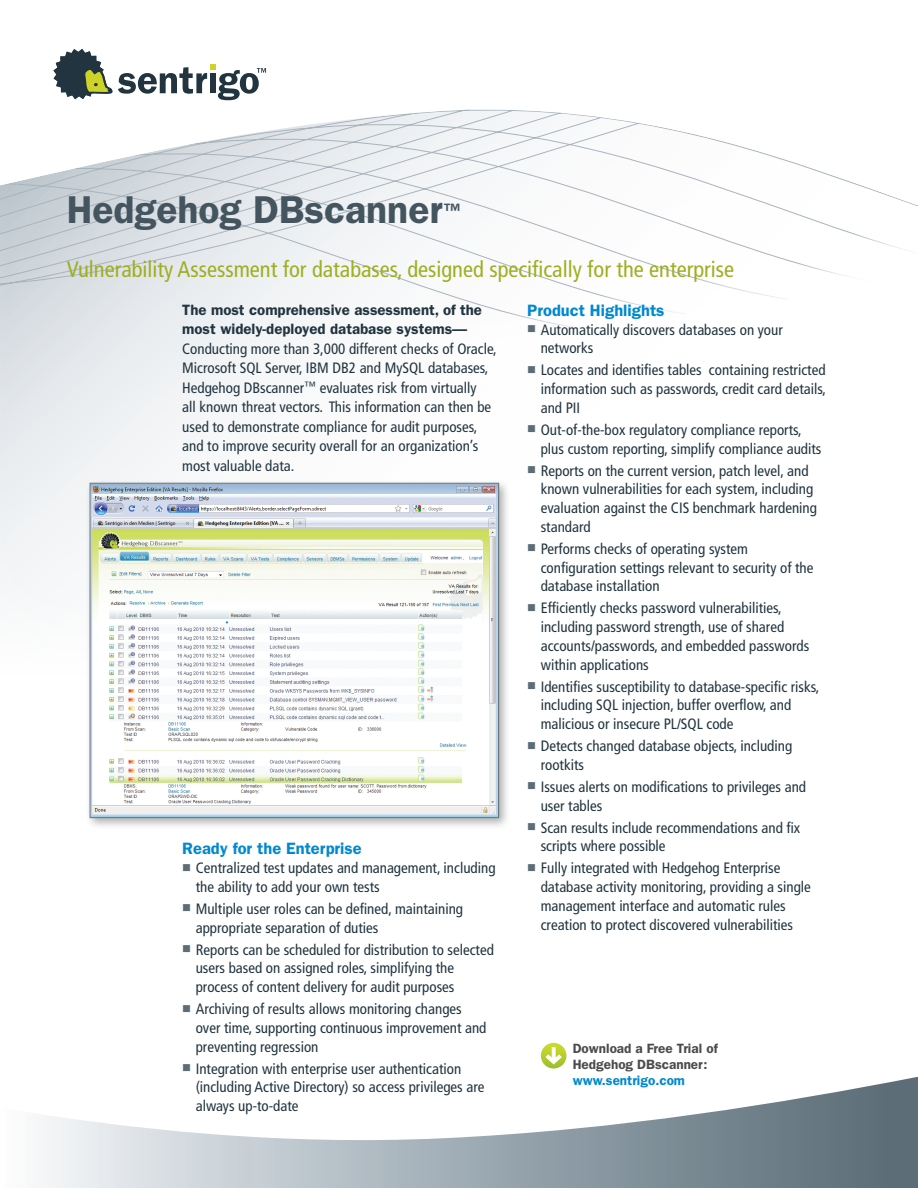
<style>
.page{position:relative;width:918px;height:1188px;background:#fff}
.page>*{position:absolute;margin:0;border:0;box-sizing:border-box;transform-origin:0 0}
.t1{font:600 39px "ITC Franklin Gothic Std";color:#45555f}
.t2{font:condensed 22.5px "Frutiger LT Std";color:#9eaf21}
.subhead{font:600 16.5px "ITC Franklin Gothic Std";color:#0089cf}
.bullet_s{font:condensed 15px/18.8px "Frutiger LT Std";color:#21343f}
.body_s{font:condensed 15px/19.5px "Frutiger LT Std";color:#21343f}
.body_s-2{font:600 15px/19.5px "ITC Franklin Gothic Std";color:#21343f}
.t3{font:600 13.5px/16.2px "ITC Franklin Gothic Std";color:#4b4c4d}
.s1{color:#5c6d77}
.s2{color:#0089cf}
</style>
<div class="page">
<svg style="left:0;top:208px;width:376px;height:357px"></svg>
<svg style="left:376px;top:208px;width:532px;height:121px"></svg>
<svg style="left:43px;top:1077px;width:875px;height:111px"></svg>
<svg style="left:0;top:68px;width:918px;height:140px"></svg>
<svg style="left:53px;top:49px;width:213px;height:51px"></svg>
<div style="left:86px;top:479px;width:425px;height:351px;background:#231f20;opacity:.35"></div>
<img style="left:92px;top:485px;width:405px;height:331px">
<div style="left:90px;top:483px;width:409px;height:335px;border:1px solid #76787b"></div>
<svg style="left:541px;top:1043px;width:25px;height:26px"></svg>
<svg style="left:546px;top:1047px;width:16px;height:17px"></svg>
<p class="t1" style="left:67px;top:187px;width:395px">Hedgehog DBscanner<sup>™</sup></p>
<p class="t2" style="left:67px;top:256px;width:669px">Vulnerability Assessment for databases, designed specifically for the enterprise</p>
<p class="body_s-2" style="left:182px;top:300px;width:301px">The most comprehensive assessment, of the most widely-deployed database systems—</p>
<p class="body_s" style="left:182px;top:339px;width:316px">Conducting more than 3,000 different checks of Oracle, Microsoft SQL Server, IBM DB2 and MySQL databases, Hedgehog DBscanner<sup>™</sup> evaluates risk from virtually<br>all known threat vectors. This information can then be used to demonstrate compliance for audit purposes, and to improve security overall for an organization’s most valuable data.</p>
<p class="subhead" style="left:182px;top:839px;width:181px">Ready for the Enterprise</p>
<p class="bullet_s" style="left:196px;top:859px;width:301px;text-indent:-14px"><span class="s1">■</span> Centralized test updates and management, including the ability to add your own tests</p>
<p class="bullet_s" style="left:196px;top:899px;width:269px;text-indent:-14px"><span class="s1">■</span> Multiple user roles can be defined, maintaining appropriate separation of duties</p>
<p class="bullet_s" style="left:196px;top:940px;width:300px;text-indent:-14px"><span class="s1">■</span> Reports can be scheduled for distribution to selected users based on assigned roles, simplifying the process of content delivery for audit purposes</p>
<p class="bullet_s" style="left:196px;top:1000px;width:292px;text-indent:-14px"><span class="s1">■</span> Archiving of results allows monitoring changes over time, supporting continuous improvement and preventing regression</p>
<p class="bullet_s" style="left:196px;top:1059px;width:290px;text-indent:-14px"><span class="s1">■</span> Integration with enterprise user authentication (including Active Directory) so access privileges are always up-to-date</p>
<p class="subhead" style="left:527px;top:301px;width:139px">Product Highlights</p>
<p class="bullet_s" style="left:541px;top:320px;width:244px;text-indent:-14px"><span class="s1">■</span> Automatically discovers databases on your networks</p>
<p class="bullet_s" style="left:541px;top:361px;width:287px;text-align:justify;text-indent:-14px"><span class="s1">■</span> Locates and identifies tables containing restricted information such as passwords, credit card details, and PII</p>
<p class="bullet_s" style="left:541px;top:421px;width:282px;text-indent:-14px"><span class="s1">■</span> Out-of-the-box regulatory compliance reports, plus custom reporting, simplify compliance audits</p>
<p class="bullet_s" style="left:541px;top:461px;width:278px;text-indent:-14px"><span class="s1">■</span> Reports on the current version, patch level, and known vulnerabilities for each system, including evaluation against the CIS benchmark hardening standard</p>
<p class="bullet_s" style="left:541px;top:539px;width:274px;text-indent:-14px"><span class="s1">■</span> Performs checks of operating system configuration settings relevant to security of the database installation</p>
<p class="bullet_s" style="left:541px;top:599px;width:270px;text-indent:-14px"><span class="s1">■</span> Efficiently checks password vulnerabilities, including password strength, use of shared accounts/passwords, and embedded passwords within applications</p>
<p class="bullet_s" style="left:541px;top:677px;width:280px;text-indent:-14px"><span class="s1">■</span> Identifies susceptibility to database-specific risks, including SQL injection, buffer overflow, and malicious or insecure PL/SQL code</p>
<p class="bullet_s" style="left:541px;top:737px;width:253px;text-indent:-14px"><span class="s1">■</span> Detects changed database objects, including rootkits</p>
<p class="bullet_s" style="left:541px;top:777px;width:267px;text-indent:-14px"><span class="s1">■</span> Issues alerts on modifications to privileges and user tables</p>
<p class="bullet_s" style="left:541px;top:818px;width:261px;text-indent:-14px"><span class="s1">■</span> Scan results include recommendations and fix scripts where possible</p>
<p class="bullet_s" style="left:541px;top:859px;width:272px;text-indent:-14px"><span class="s1">■</span> Fully integrated with Hedgehog Enterprise database activity monitoring, providing a single management interface and automatic rules creation to protect discovered vulnerabilities</p>
<p class="t3" style="left:573px;top:1040px;width:147px">Download a Free Trial of</p>
<p class="t3" style="left:573px;top:1056px;width:136px">Hedgehog DBscanner: <span class="s2">www.sentrigo.com</span></p>
</div>
